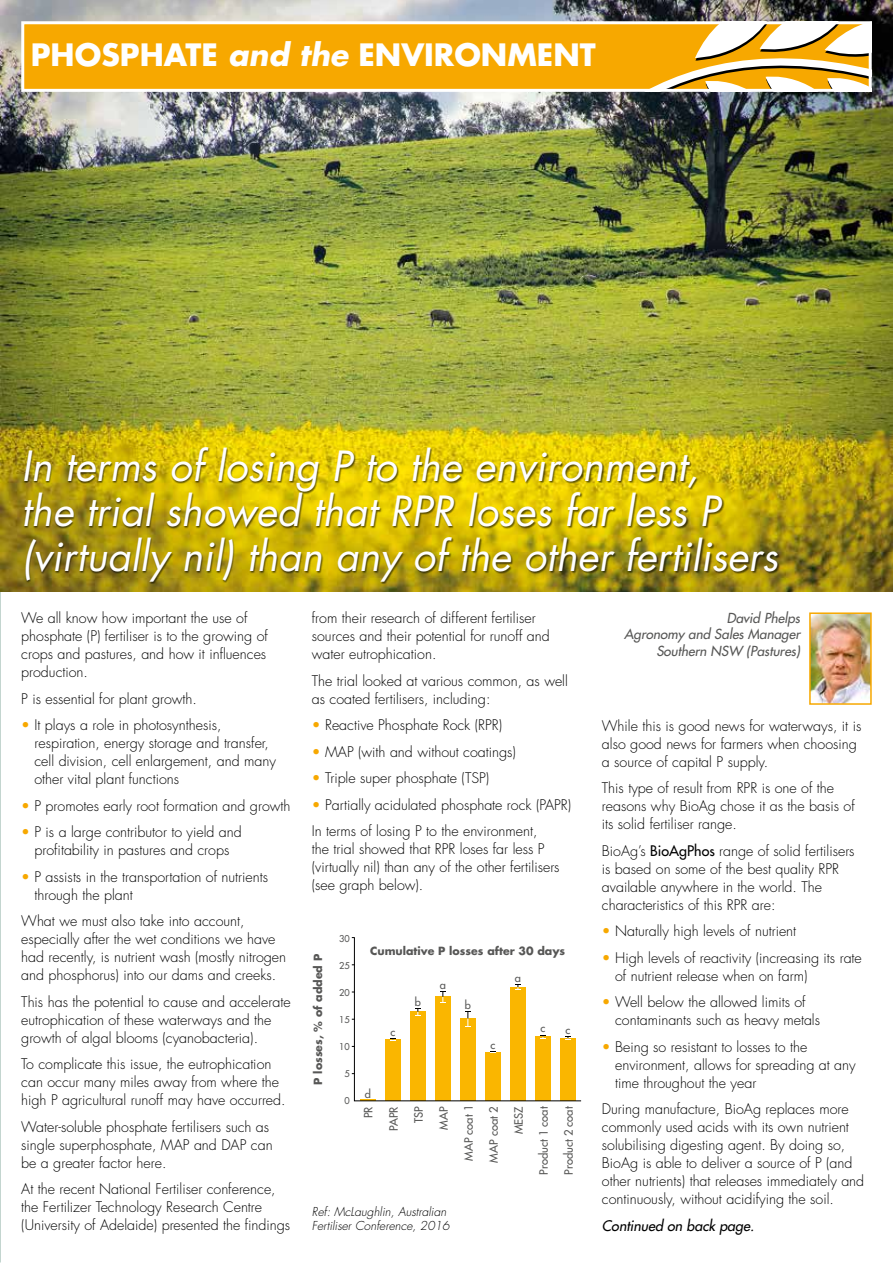
<style>
.page{position:relative;width:893px;height:1263px;background:#fff}
.page>*{position:absolute;margin:0;border:0;box-sizing:border-box;transform-origin:0 0}
.t1{font:italic 40.5px/45px "Futura LT";color:#fff}
.t2{font:700 30px "Futura LT";color:#fff}
.t3{font:300 14.25px/18px "Futura LT";color:#000}
.t4{font:italic 14.25px "Futura LT";color:#000}
.t5{font:italic 13.5px/16.2px "Futura LT";color:#575756;text-align:right}
.t6{font:italic 300 12px/14.4px "Futura LT";color:#000}
.t7{font:11.25px "Futura LT";color:#575756}
.t8{font:700 10.95px "Futura LT";color:#575756}
.t9{font:10.95px "Futura LT";color:#575756}
.t10{font:9.15px "Futura LT";color:#575756}
.s1{font-style:italic}
.s2{color:#f7a800}
.s3{font-weight:400}
</style>
<div class="page">
<img style="left:0;top:0;width:893px;height:591px">
<div style="left:23px;top:23px;width:847px;height:67px;background:#f7a800"></div>
<svg style="left:651px;top:25px;width:217px;height:63px"></svg>
<div style="left:21px;top:21px;width:851px;height:71px;border:3px solid #fff"></div>
<img style="left:809px;top:612px;width:63px;height:93px">
<div style="left:24px;top:447px;width:756px;height:137px;background:#000;opacity:.6"></div>
<svg style="left:352px;top:937px;width:229px;height:165px"></svg>
<h2 class="t2" style="left:31px;top:35px;width:566px">PHOSPHATE <span class="s1">and the</span> ENVIRONMENT</h2>
<h1 class="t1" style="left:21px;top:444px;width:758px">In terms of losing P to the environment,<br>the trial showed that RPR loses far less P (virtually nil) than any of the other fertilisers</h1>
<p class="t3" style="left:21px;top:609px;width:248px">We all know how important the use of phosphate (P) fertiliser is to the growing of crops and pastures, and how it influences production.</p>
<p class="t3" style="left:21px;top:690px;width:177px">P is essential for plant growth.</p>
<p class="t3" style="left:35px;top:716px;width:243px;text-indent:-13px"><span class="s2">•</span> It plays a role in photosynthesis, respiration, energy storage and transfer, cell division, cell enlargement, and many other vital plant functions</p>
<p class="t3" style="left:21px;top:797px;width:271px"><span class="s2">•</span> P promotes early root formation and growth</p>
<p class="t3" style="left:21px;top:823px;width:222px;text-align:center"><span class="s2">•</span> P is a large contributor to yield and profitability in pastures and crops</p>
<p class="t3" style="left:35px;top:868px;width:235px;text-indent:-13px"><span class="s2">•</span> P assists in the transportation of nutrients through the plant</p>
<p class="t3" style="left:21px;top:913px;width:266px">What we must also take into account, especially after the wet conditions we have had recently, is nutrient wash (mostly nitrogen and phosphorus) into our dams and creeks.</p>
<p class="t3" style="left:21px;top:993px;width:271px">This has the potential to cause and accelerate eutrophication of these waterways and the growth of algal blooms (cyanobacteria).</p>
<p class="t3" style="left:21px;top:1055px;width:266px">To complicate this issue, the eutrophication can occur many miles away from where the high P agricultural runoff may have occurred.</p>
<p class="t3" style="left:21px;top:1118px;width:253px">Water-soluble phosphate fertilisers such as single superphosphate, MAP and DAP can be a greater factor here.</p>
<p class="t3" style="left:21px;top:1181px;width:270px">At the recent National Fertiliser conference, the Fertilizer Technology Research Centre (University of Adelaide) presented the findings</p>
<p class="t3" style="left:312px;top:609px;width:240px">from their research of different fertiliser sources and their potential for runoff and water eutrophication.</p>
<p class="t3" style="left:312px;top:672px;width:258px">The trial looked at various common, as well as coated fertilisers, including:</p>
<p class="t3" style="left:312px;top:716px;width:192px"><span class="s2">•</span> Reactive Phosphate Rock (RPR)</p>
<p class="t3" style="left:312px;top:743px;width:206px"><span class="s2">•</span> MAP (with and without coatings)</p>
<p class="t3" style="left:312px;top:769px;width:179px"><span class="s2">•</span> Triple super phosphate (TSP)</p>
<p class="t3" style="left:312px;top:792px;width:261px;line-height:26.5px"><span class="s2">•</span> Partially acidulated phosphate rock (PAPR)<br>In terms of losing P to the environment,</p>
<p class="t3" style="left:312px;top:840px;width:249px">the trial showed that RPR loses far less P (virtually nil) than any of the other fertilisers (see graph below).</p>
<p class="t8" style="left:311px;top:1084px;width:132px;rotate:-90deg">P losses, % of added P</p>
<p class="t10" style="left:339px;top:932px;width:12px">30</p>
<p class="t10" style="left:339px;top:959px;width:12px">25</p>
<p class="t10" style="left:339px;top:987px;width:12px">20</p>
<p class="t10" style="left:339px;top:1014px;width:12px">15</p>
<p class="t10" style="left:339px;top:1041px;width:12px">10</p>
<p class="t10" style="left:345px;top:1068px;width:7px">5</p>
<p class="t10" style="left:345px;top:1095px;width:7px">0</p>
<p class="t8" style="left:370px;top:943px;width:197px">Cumulative P losses after 30 days</p>
<p class="t9" style="left:390px;top:1025px;width:6px">c</p>
<p class="t9" style="left:365px;top:1086px;width:8px">d</p>
<p class="t7" style="left:361px;top:1118px;width:13px;rotate:-90deg">PR</p>
<p class="t7" style="left:386px;top:1131px;width:26px;rotate:-90deg">PAPR</p>
<p class="t9" style="left:415px;top:995px;width:8px">b</p>
<p class="t9" style="left:440px;top:978px;width:8px">a</p>
<p class="t9" style="left:465px;top:997px;width:8px">b</p>
<p class="t9" style="left:490px;top:1038px;width:6px">c</p>
<p class="t9" style="left:515px;top:971px;width:8px">a</p>
<p class="t9" style="left:540px;top:1021px;width:6px">c</p>
<p class="t9" style="left:565px;top:1023px;width:6px">c</p>
<p class="t7" style="left:411px;top:1123px;width:18px;rotate:-90deg">TSP</p>
<p class="t7" style="left:436px;top:1130px;width:24px;rotate:-90deg">MAP</p>
<p class="t7" style="left:461px;top:1161px;width:57px;rotate:-90deg">MAP coat 1</p>
<p class="t7" style="left:486px;top:1162px;width:57px;rotate:-90deg">MAP coat 2</p>
<p class="t7" style="left:511px;top:1134px;width:29px;rotate:-90deg">MESZ</p>
<p class="t7" style="left:536px;top:1175px;width:70px;rotate:-90deg">Product 1 coat</p>
<p class="t7" style="left:561px;top:1175px;width:70px;rotate:-90deg">Product 2 coat</p>
<p class="t6" style="left:312px;top:1204px;width:139px">Ref: McLaughlin, Australian<br>Fertiliser Conference, 2016</p>
<p class="t5" style="left:624px;top:610px;width:177px">David Phelps<br>Agronomy and Sales Manager<br>Southern NSW (Pastures)</p>
<p class="t3" style="left:602px;top:717px;width:261px">While this is good news for waterways, it is also good news for farmers when choosing a source of capital P supply.</p>
<p class="t3" style="left:602px;top:779px;width:254px">This type of result from RPR is one of the reasons why BioAg chose it as the basis of its solid fertiliser range.</p>
<p class="t3" style="left:602px;top:842px;width:254px">BioAg’s <span class="s3">BioAgPhos</span> range of solid fertilisers is based on some of the best quality RPR available anywhere in the world. The characteristics of this RPR are:</p>
<p class="t3" style="left:602px;top:922px;width:196px"><span class="s2">•</span> Naturally high levels of nutrient</p>
<p class="t3" style="left:615px;top:949px;width:248px;text-indent:-13px"><span class="s2">•</span> High levels of reactivity (increasing its rate of nutrient release when on farm)</p>
<p class="t3" style="left:615px;top:993px;width:207px;text-indent:-13px"><span class="s2">•</span> Well below the allowed limits of contaminants such as heavy metals</p>
<p class="t3" style="left:615px;top:1038px;width:242px;text-indent:-13px"><span class="s2">•</span> Being so resistant to losses to the environment, allows for spreading at any time throughout the year</p>
<p class="t3" style="left:602px;top:1100px;width:264px">During manufacture, BioAg replaces more commonly used acids with its own nutrient solubilising digesting agent. By doing so, BioAg is able to deliver a source of P (and other nutrients) that releases immediately and continuously, without acidifying the soil.</p>
<p class="t4" style="left:602px;top:1216px;width:154px">Continued on back page.</p>
</div>
